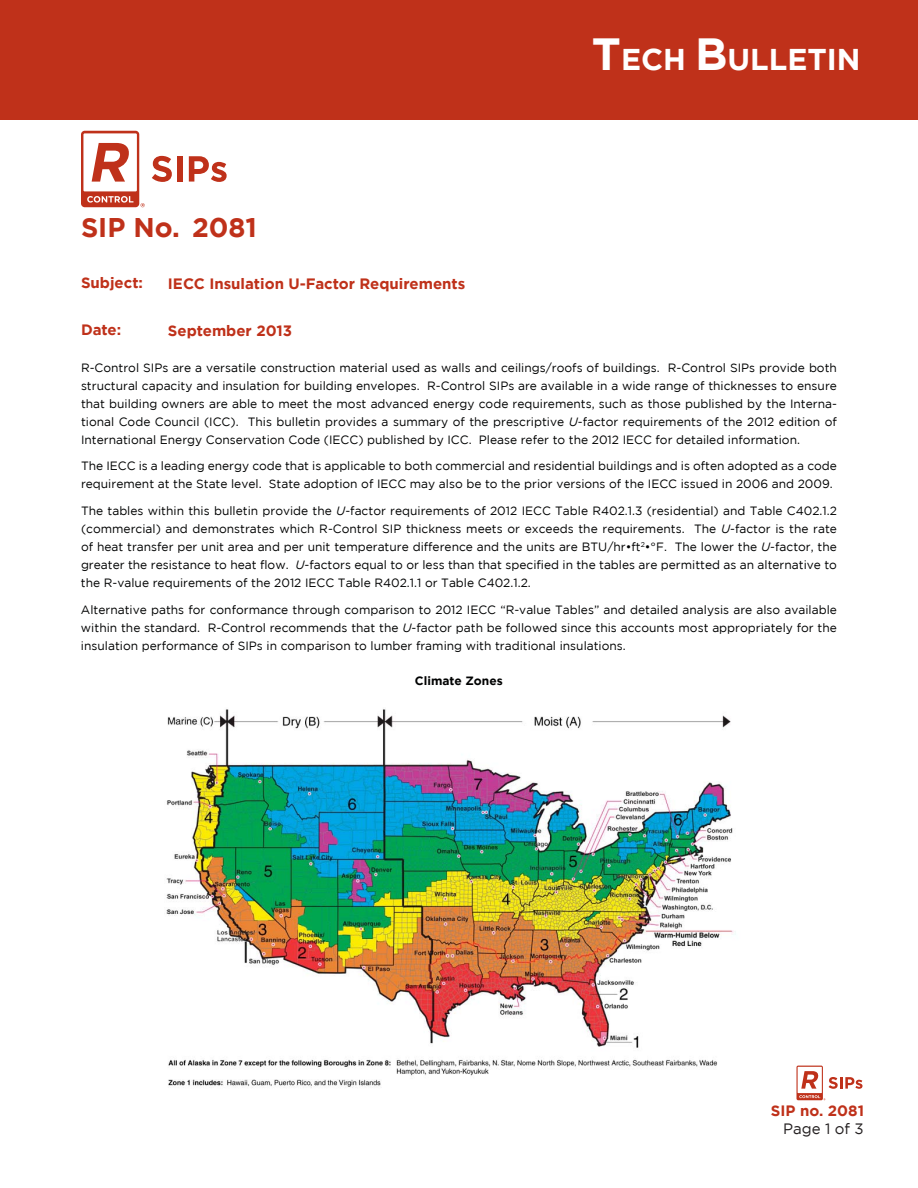
<style>
.page{position:relative;width:918px;height:1188px;background:#fff}
.page>*{position:absolute;margin:0;border:0;box-sizing:border-box;transform-origin:0 0}
.t1{font:700 30px "Gotham";color:#fff}
.t2{font:700 27px "Gotham";color:#bf311a}
.t3{font:700 15px "Gotham";color:#bf311a}
.t4{font:15px "Gotham";color:#231f20}
.t5{font:12px/18px "Gotham";color:#010202;text-align:justify}
.t6{font:700 12px "Gotham";color:#010202}
.s1{font-size:45px}
.s2{font-style:italic}
</style>
<div class="page">
<div style="left:0;top:0;width:918px;height:120px;background:#bf311a"></div>
<div style="left:81px;top:131px;width:58px;height:76px;background:#bf311a;border-radius:4px"></div>
<div style="left:83px;top:133px;width:54px;height:58px;background:#fff"></div>
<svg style="left:87px;top:196px;width:46px;height:7px"></svg>
<svg style="left:92px;top:143px;width:37px;height:39px"></svg>
<svg style="left:141px;top:203px;width:4px;height:4px"></svg>
<svg style="left:152px;top:156px;width:20px;height:26px"></svg>
<div style="left:177px;top:156px;width:6px;height:26px;background:#bf311a"></div>
<svg style="left:189px;top:156px;width:38px;height:26px"></svg>
<div style="left:797px;top:1066px;width:26px;height:34px;background:linear-gradient(to right,#bf311a,#bf311a);border-radius:2px"></div>
<div style="left:798px;top:1067px;width:24px;height:26px;background:#fff"></div>
<svg style="left:801px;top:1071px;width:18px;height:18px"></svg>
<svg style="left:799px;top:1095px;width:26px;height:5px"></svg>
<svg style="left:829px;top:1077px;width:34px;height:12px"></svg>
<img style="left:166px;top:709px;width:570px;height:379px">
<h2 class="t2" style="left:81px;top:212px;width:177px">SIP No. 2081</h2>
<h1 class="t1" style="left:592px;top:42px;width:270px"><span class="s1">T</span>ECH <span class="s1">B</span>ULLETIN</h1>
<p class="t3" style="left:81px;top:274px;width:64px">Subject:</p>
<p class="t3" style="left:81px;top:321px;width:42px">Date:</p>
<p class="t3" style="left:168px;top:275px;width:299px">IECC Insulation U-Factor Requirements</p>
<p class="t3" style="left:168px;top:322px;width:126px">September 2013</p>
<p class="t5" style="left:81px;top:358px;width:758px">R-Control SIPs are a versatile construction material used as walls and ceilings/roofs of buildings. R-Control SIPs provide both structural capacity and insulation for building envelopes. R-Control SIPs are available in a wide range of thicknesses to ensure that building owners are able to meet the most advanced energy code requirements, such as those published by the Interna&shy;tional Code Council (ICC). This bulletin provides a summary of the prescriptive <span class="s2">U</span>-factor requirements of the 2012 edition of International Energy Conservation Code (IECC) published by ICC. Please refer to the 2012 IECC for detailed information.</p>
<p class="t5" style="left:81px;top:457px;width:758px">The IECC is a leading energy code that is applicable to both commercial and residential buildings and is often adopted as a code requirement at the State level. State adoption of IECC may also be to the prior versions of the IECC issued in 2006 and 2009.</p>
<p class="t5" style="left:81px;top:501px;width:758px">The tables within this bulletin provide the <span class="s2">U</span>-factor requirements of 2012 IECC Table R402.1.3 (residential) and Table C402.1.2 (commercial) and demonstrates which R-Control SIP thickness meets or exceeds the requirements. The <span class="s2">U</span>-factor is the rate of heat transfer per unit area and per unit temperature difference and the units are BTU/hr•ft<sup>2</sup>•°F. The lower the <span class="s2">U</span>-factor, the greater the resistance to heat flow. <span class="s2">U</span>-factors equal to or less than that specified in the tables are permitted as an alternative to the R-value requirements of the 2012 IECC Table R402.1.1 or Table C402.1.2.</p>
<p class="t5" style="left:81px;top:600px;width:757px">Alternative paths for conformance through comparison to 2012 IECC “R-value Tables” and detailed analysis are also available within the standard. R-Control recommends that the <span class="s2">U</span>-factor path be followed since this accounts most appropriately for the insulation performance of SIPs in comparison to lumber framing with traditional insulations.</p>
<p class="t6" style="left:415px;top:674px;width:89px">Climate Zones</p>
<p class="t3" style="left:771px;top:1102px;width:95px">SIP no. 2081</p>
<p class="t4" style="left:783px;top:1120px;width:82px">Page 1 of 3</p>
</div>
